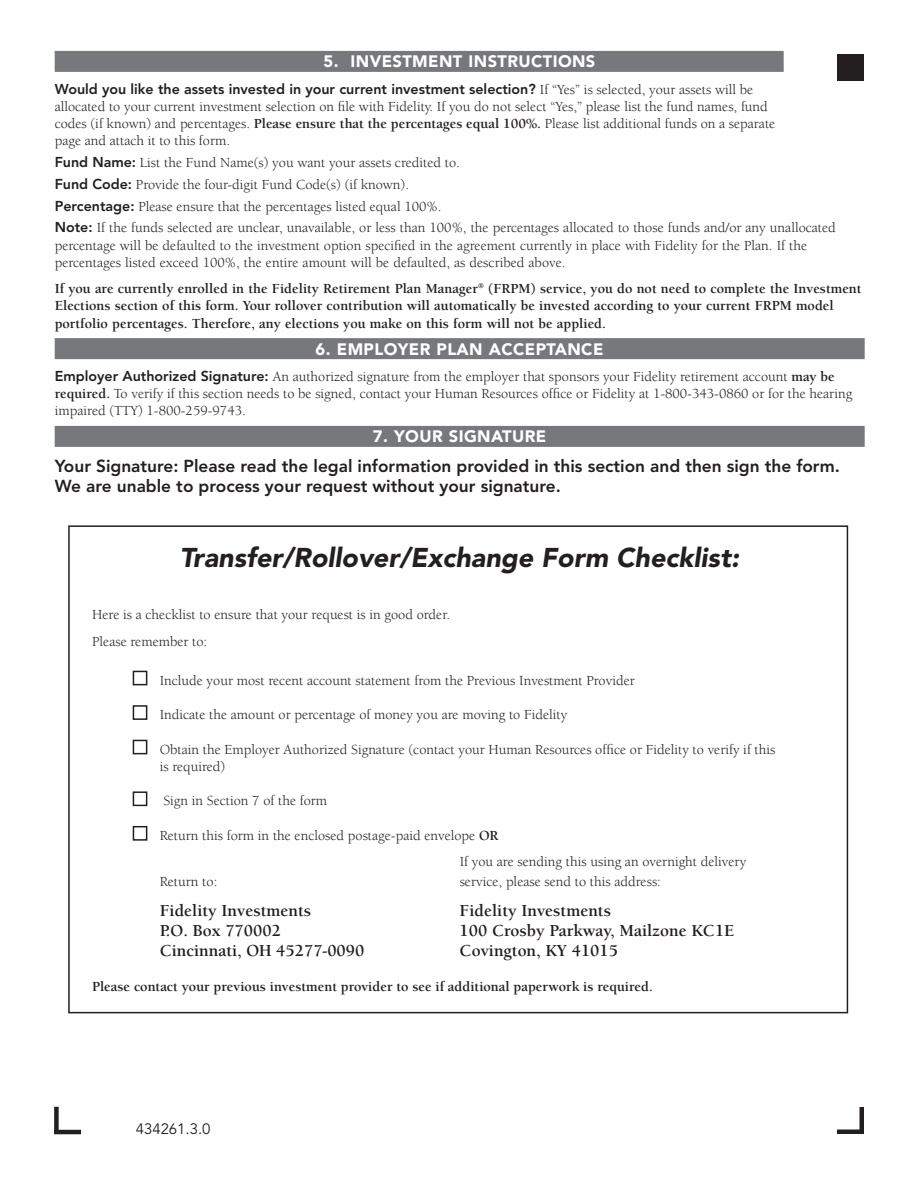
<style>
.page{position:relative;width:918px;height:1188px;background:#fff}
.page>*{position:absolute;margin:0;border:0;box-sizing:border-box;transform-origin:0 0}
.t1{font:italic 900 27px "Avenir";color:#231f20}
.t2{font:800 17.25px/20.2px "Avenir";color:#231f20}
.t3{font:700 17.25px "Berkeley";color:#231f20}
.t4{font:900 16.5px "Avenir";letter-spacing:.025em;color:#fff}
.t5{font:15px "Avenir";color:#231f20}
.t6{font:14.25px/17.2px "Berkeley";color:#231f20}
.t7{font:700 14.25px/17.2px "Berkeley";color:#231f20}
.t8{font:800 14.25px "Avenir";color:#231f20}
.s1{font-family:"Berkeley";font-weight:400}
.s2{font-weight:700}
.s3{font-family:"Avenir";font-weight:800}
</style>
<div class="page">
<hr style="left:837px;top:1130px;width:27px;height:4px;background:#231f20">
<div style="left:859px;top:1107px;width:5px;height:27px;background:#231f20"></div>
<hr style="left:54px;top:1130px;width:27px;height:4px;background:#231f20">
<div style="left:54px;top:1107px;width:5px;height:27px;background:#231f20"></div>
<div style="left:55px;top:51px;width:729px;height:21px;background:#76787b"></div>
<div style="left:55px;top:338px;width:810px;height:21px;background:#76787b"></div>
<div style="left:55px;top:426px;width:810px;height:21px;background:#76787b"></div>
<div style="left:133px;top:671px;width:14px;height:14px;border:1px solid #231f20"></div>
<div style="left:133px;top:705px;width:14px;height:15px;border:1px solid #231f20"></div>
<div style="left:133px;top:740px;width:14px;height:14px;border:1px solid #231f20"></div>
<div style="left:133px;top:791px;width:14px;height:15px;border:1px solid #231f20"></div>
<div style="left:133px;top:826px;width:14px;height:15px;border:1px solid #231f20"></div>
<div style="left:837px;top:54px;width:27px;height:27px;background:#231f20"></div>
<p class="t4" style="left:324px;top:55px;width:273px">5. INVESTMENT INSTRUCTIONS</p>
<p class="t8" style="left:55px;top:83px;width:700px">Would you like the assets invested in your current investment selection? <span class="s1">If “Yes” is selected, your assets will be</span></p>
<p class="t6" style="left:55px;top:99px;width:722px">allocated to your current investment selection on file with Fidelity. If you do not select “Yes,” please list the fund names, fund codes (if known) and percentages. <span class="s2">Please ensure that the percentages equal 100%.</span> Please list additional funds on a separate page and attach it to this form.</p>
<p class="t6" style="left:55px;top:153px;width:783px;line-height:21.8px"><span class="s3">Fund Name:</span> List the Fund Name(s) you want your assets credited to.<br><span class="s3">Fund Code:</span> Provide the four-digit Fund Code(s) (if known).<br><span class="s3">Percentage:</span> Please ensure that the percentages listed equal 100%.<br><span class="s3">Note:</span> If the funds selected are unclear, unavailable, or less than 100%, the percentages allocated to those funds and/or any unallocated</p>
<p class="t6" style="left:55px;top:238px;width:754px">percentage will be defaulted to the investment option specified in the agreement currently in place with Fidelity for the Plan. If the percentages listed exceed 100%, the entire amount will be defaulted, as described above.</p>
<p class="t7" style="left:55px;top:281px;width:808px">If you are currently enrolled in the Fidelity Retirement Plan Manager<sup>®</sup> (FRPM) service, you do not need to complete the Investment<br>Elections section of this form. Your rollover contribution will automatically be invested according to your current FRPM model portfolio percentages. Therefore, any elections you make on this form will not be applied.</p>
<p class="t4" style="left:316px;top:343px;width:289px">6. EMPLOYER PLAN ACCEPTANCE</p>
<p class="t6" style="left:55px;top:369px;width:799px"><span class="s3">Employer Authorized Signature:</span> An authorized signature from the employer that sponsors your Fidelity retirement account <span class="s2">may be required.</span> To verify if this section needs to be signed, contact your Human Resources office or Fidelity at 1-800-343-0860 or for the hearing impaired (TTY) 1-800-259-9743.</p>
<p class="t4" style="left:373px;top:430px;width:175px">7. YOUR SIGNATURE</p>
<p class="t2" style="left:55px;top:457px;width:787px">Your Signature: Please read the legal information provided in this section and then sign the form.<br>We are unable to process your request without your signature.</p>
<h1 class="t1" style="left:180px;top:546px;width:561px">Transfer/Rollover/Exchange Form Checklist:</h1>
<p class="t6" style="left:92px;top:603px;width:360px;line-height:26.2px">Here is a checklist to ensure that your request is in good order.<br>Please remember to:</p>
<p class="t6" style="left:160px;top:673px;width:477px">Include your most recent account statement from the Previous Investment Provider</p>
<p class="t6" style="left:160px;top:707px;width:409px">Indicate the amount or percentage of money you are moving to Fidelity</p>
<p class="t6" style="left:160px;top:742px;width:617px">Obtain the Employer Authorized Signature (contact your Human Resources office or Fidelity to verify if this is required)</p>
<p class="t6" style="left:163px;top:794px;width:165px">Sign in Section 7 of the form</p>
<p class="t6" style="left:460px;top:824px;width:288px;line-height:26.2px;text-indent:-300px">Return this form in the enclosed postage-paid envelope <span class="s2">OR<br></span>If you are sending this using an overnight delivery</p>
<p class="t6" style="left:160px;top:875px;width:59px">Return to:</p>
<p class="t6" style="left:460px;top:875px;width:203px">service, please send to this address:</p>
<p class="t3" style="left:160px;top:903px;width:153px">Fidelity Investments</p>
<p class="t3" style="left:460px;top:903px;width:153px">Fidelity Investments</p>
<p class="t3" style="left:160px;top:924px;width:123px">P.O. Box 770002</p>
<p class="t3" style="left:460px;top:924px;width:276px">100 Crosby Parkway, Mailzone KC1E</p>
<p class="t3" style="left:160px;top:944px;width:206px">Cincinnati, OH 45277-0090</p>
<p class="t3" style="left:460px;top:944px;width:160px">Covington, KY 41015</p>
<p class="t7" style="left:92px;top:979px;width:562px">Please contact your previous investment provider to see if additional paperwork is required.</p>
<p class="t5" style="left:136px;top:1122px;width:76px">434261.3.0</p>
</div>
